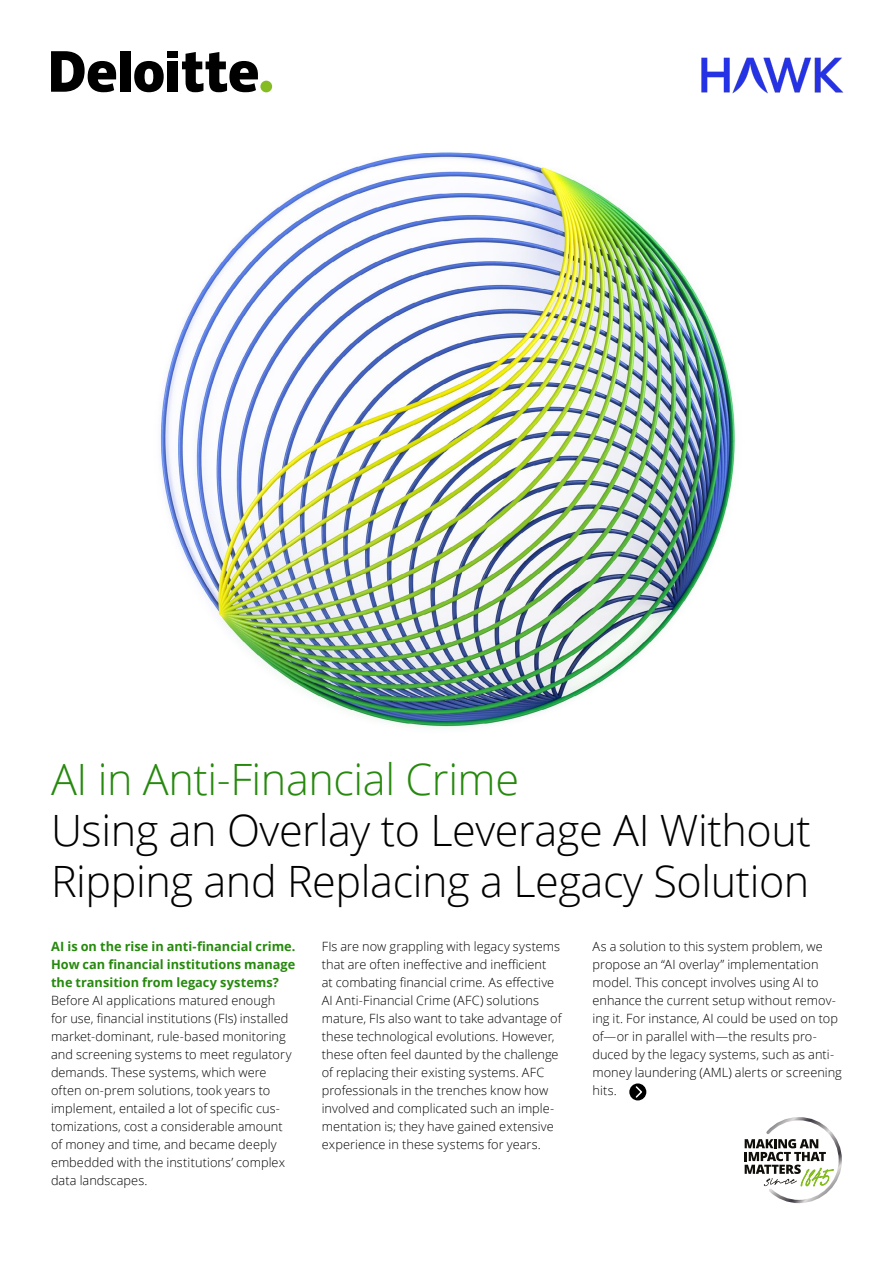
<style>
.page{position:relative;width:893px;height:1263px;background:#fff}
.page>*{position:absolute;margin:0;border:0;box-sizing:border-box;transform-origin:0 0}
.t1{font:300 43.2px/51px "Open Sans";letter-spacing:-.01em;color:#000}
.t2{font:300 43.2px "Open Sans";letter-spacing:-.01em;color:#26890d}
.t3{font:300 12.75px/18px "Open Sans";letter-spacing:.005em;color:#000}
.t4{font:700 12.75px/18px "Open Sans";color:#26890d;text-align:justify}
</style>
<div class="page">
<img style="left:160px;top:152px;width:575px;height:576px">
<svg style="left:745px;top:1117px;width:97px;height:86px"></svg>
<div style="left:629px;top:1083px;width:17px;height:17px;background:#000;border-radius:50%"></div>
<svg style="left:635px;top:1086px;width:8px;height:13px"></svg>
<div style="left:260px;top:81px;width:12px;height:11px;background:#85bc22;border-radius:50%"></div>
<div style="left:120px;top:51px;width:10px;height:41px;background:#000"></div>
<svg style="left:134px;top:61px;width:30px;height:31px"></svg>
<div style="left:168px;top:61px;width:10px;height:31px;background:#000"></div>
<div style="left:168px;top:51px;width:10px;height:7px;background:#000"></div>
<svg style="left:182px;top:52px;width:76px;height:40px"></svg>
<svg style="left:51px;top:51px;width:65px;height:41px"></svg>
<img style="left:701px;top:57px;width:143px;height:37px">
<h1 class="t2" style="left:51px;top:750px;width:470px">AI in Anti-Financial Crime</h1>
<h1 class="t1" style="left:51px;top:804px;width:761px">Using an Overlay to Leverage AI Without<br>Ripping and Replacing a Legacy Solution</h1>
<p class="t4" style="left:51px;top:937px;width:246px">AI is on the rise in anti-financial crime.<br>How can financial institutions manage the transition from legacy systems?</p>
<p class="t3" style="left:51px;top:991px;width:242px">Before AI applications matured enough for use, financial institutions (FIs) installed market-dominant, rule-based monitoring and screening systems to meet regulatory demands. These systems, which were often on-prem solutions, took years to implement, entailed a lot of specific cus&shy;tomizations, cost a considerable amount of money and time, and became deeply embedded with the institutions’ complex data landscapes.</p>
<p class="t3" style="left:322px;top:937px;width:241px">FIs are now grappling with legacy systems that are often ineffective and inefficient<br>at combating financial crime. As effective AI Anti-Financial Crime (AFC) solutions mature, FIs also want to take advantage of these technological evolutions. However, these often feel daunted by the challenge of replacing their existing systems. AFC professionals in the trenches know how involved and complicated such an imple&shy;mentation is; they have gained extensive experience in these systems for years.</p>
<p class="t3" style="left:592px;top:937px;width:251px">As a solution to this system problem, we propose an “AI overlay” implementation model. This concept involves using AI to enhance the current setup without remov&shy;ing it. For instance, AI could be used on top of—or in parallel with—the results pro&shy;duced by the legacy systems, such as anti&shy;money laundering (AML) alerts or screening hits.</p>
</div>
